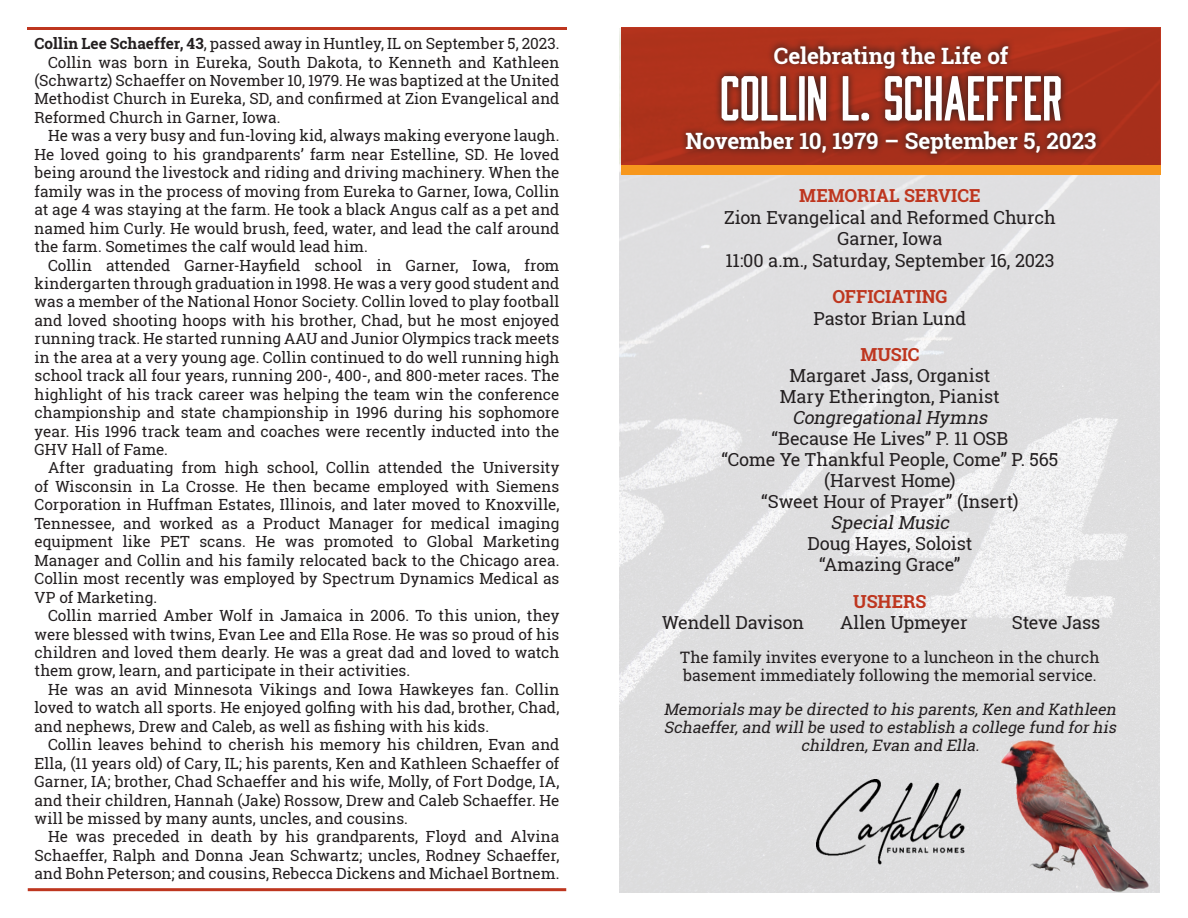
<style>
.page{position:relative;width:1188px;height:918px;background:#fff}
.page>*{position:absolute;margin:0;border:0;box-sizing:border-box;transform-origin:0 0}
.t1{font:58.5px "Abolition Round";color:#fff}
.t2{font:700 22.5px "Roboto Slab";letter-spacing:-.01em;color:#fff}
.t3{font:18px "Roboto Slab";letter-spacing:-.01em;color:#231f20}
.t4{font:700 18px "Roboto Slab";color:#be361f}
.t5{font:italic 18px "Roboto Slab";color:#231f20}
.t6{font:italic 15.75px/18px "Roboto Slab";color:#231f20;text-align:center}
.t7{font:15.75px/18px "Roboto Slab";letter-spacing:-.005em;color:#231f20}
.t8{font:15.3px/18.5px "Roboto Slab";color:#231f20;text-align:justify}
.s1{font-weight:700}
</style>
<div class="page">
<img style="left:620px;top:28px;width:540px;height:864px">
<hr style="left:28px;top:888px;width:538px;height:3px;background:#be361f">
<hr style="left:27px;top:27px;width:540px;height:3px;background:#be361f">
<div style="left:621px;top:27px;width:540px;height:140px;background:#ad321b"></div>
<svg style="left:679px;top:38px;width:423px;height:122px"></svg>
<img style="left:817px;top:780px;width:148px;height:85px">
<img style="left:991px;top:727px;width:169px;height:166px">
<div style="left:621px;top:165px;width:540px;height:10px;background:#f7971d"></div>
<p class="t8" style="left:35px;top:34px;width:526px"><span class="s1">Collin Lee Schaeffer, 43</span>, passed away in Huntley, IL on September 5, 2023.</p>
<p class="t8" style="left:35px;top:53px;width:526px;text-indent:13px">Collin was born in Eureka, South Dakota, to Kenneth and Kathleen (Schwartz) Schaeffer on November 10, 1979. He was baptized at the United Methodist Church in Eureka, SD, and confirmed at Zion Evangelical and Reformed Church in Garner, Iowa.</p>
<p class="t8" style="left:35px;top:126px;width:526px;text-indent:13px">He was a very busy and fun-loving kid, always making everyone laugh.<br>He loved going to his grandparents’ farm near Estelline, SD. He loved being around the livestock and riding and driving machinery. When the family was in the process of moving from Eureka to Garner, Iowa, Collin at age 4 was staying at the farm. He took a black Angus calf as a pet and named him Curly. He would brush, feed, water, and lead the calf around the farm. Sometimes the calf would lead him.</p>
<p class="t8" style="left:35px;top:256px;width:526px;text-indent:13px">Collin attended Garner-Hayfield school in Garner, Iowa, from kindergarten through graduation in 1998. He was a very good student and was a member of the National Honor Society. Collin loved to play football and loved shooting hoops with his brother, Chad, but he most enjoyed running track. He started running AAU and Junior Olympics track meets in the area at a very young age. Collin continued to do well running high school track all four years, running 200-, 400-, and 800-meter races. The highlight of his track career was helping the team win the conference championship and state championship in 1996 during his sophomore year. His 1996 track team and coaches were recently inducted into the GHV Hall of Fame.</p>
<p class="t8" style="left:35px;top:459px;width:526px;text-indent:13px">After graduating from high school, Collin attended the University of Wisconsin in La Crosse. He then became employed with Siemens Corporation in Huffman Estates, Illinois, and later moved to Knoxville, Tennessee, and worked as a Product Manager for medical imaging equipment like PET scans. He was promoted to Global Marketing Manager and Collin and his family relocated back to the Chicago area.<br>Collin most recently was employed by Spectrum Dynamics Medical as VP of Marketing.</p>
<p class="t8" style="left:35px;top:606px;width:526px;text-indent:13px">Collin married Amber Wolf in Jamaica in 2006. To this union, they were blessed with twins, Evan Lee and Ella Rose. He was so proud of his children and loved them dearly. He was a great dad and loved to watch them grow, learn, and participate in their activities.</p>
<p class="t8" style="left:35px;top:680px;width:526px;text-indent:13px">He was an avid Minnesota Vikings and Iowa Hawkeyes fan. Collin loved to watch all sports. He enjoyed golfing with his dad, brother, Chad, and nephews, Drew and Caleb, as well as fishing with his kids.</p>
<p class="t8" style="left:35px;top:735px;width:526px;text-indent:13px">Collin leaves behind to cherish his memory his children, Evan and Ella, (11 years old) of Cary, IL; his parents, Ken and Kathleen Schaeffer of Garner, IA; brother, Chad Schaeffer and his wife, Molly, of Fort Dodge, IA, and their children, Hannah (Jake) Rossow, Drew and Caleb Schaeffer. He will be missed by many aunts, uncles, and cousins.</p>
<p class="t8" style="left:35px;top:828px;width:526px;text-indent:13px">He was preceded in death by his grandparents, Floyd and Alvina Schaeffer, Ralph and Donna Jean Schwartz; uncles, Rodney Schaeffer, and Bohn Peterson; and cousins, Rebecca Dickens and Michael Bortnem.</p>
<p class="t2" style="left:774px;top:40px;width:236px">Celebrating the Life of</p>
<p class="t1" style="left:720px;top:62px;width:344px">COLLIN L. SCHAEFFER</p>
<p class="t2" style="left:686px;top:125px;width:412px">November 10, 1979 – September 5, 2023</p>
<p class="t4" style="left:799px;top:183px;width:183px">MEMORIAL SERVICE</p>
<p class="t3" style="left:724px;top:205px;width:333px">Zion Evangelical and Reformed Church</p>
<p class="t3" style="left:837px;top:226px;width:107px">Garner, Iowa</p>
<p class="t3" style="left:725px;top:248px;width:331px">11:00 a.m., Saturday, September 16, 2023</p>
<p class="t4" style="left:832px;top:285px;width:116px">OFFICIATING</p>
<p class="t3" style="left:814px;top:306px;width:154px">Pastor Brian Lund</p>
<p class="t4" style="left:860px;top:342px;width:61px">MUSIC</p>
<p class="t3" style="left:789px;top:363px;width:202px">Margaret Jass, Organist</p>
<p class="t3" style="left:780px;top:384px;width:221px">Mary Etherington, Pianist</p>
<p class="t5" style="left:792px;top:405px;width:201px">CongregationalHymns</p>
<p class="t3" style="left:772px;top:426px;width:238px">“Because He Lives” P. 11 OSB</p>
<p class="t3" style="left:721px;top:447px;width:339px">“Come Ye Thankful People, Come” P. 565</p>
<p class="t3" style="left:824px;top:468px;width:133px">(Harvest Home)</p>
<p class="t3" style="left:761px;top:489px;width:259px">“Sweet Hour of Prayer” (Insert)</p>
<p class="t5" style="left:831px;top:510px;width:124px">SpecialMusic</p>
<p class="t3" style="left:807px;top:531px;width:167px">Doug Hayes, Soloist</p>
<p class="t3" style="left:819px;top:552px;width:143px">“Amazing Grace”</p>
<p class="t4" style="left:853px;top:589px;width:75px">USHERS</p>
<p class="t3" style="left:662px;top:610px;width:143px">Wendell Davison</p>
<p class="t3" style="left:840px;top:610px;width:129px">Allen Upmeyer</p>
<p class="t3" style="left:1012px;top:610px;width:90px">Steve Jass</p>
<p class="t7" style="left:680px;top:648px;width:421px">The family invites everyone to a luncheon in the church basement immediately following the memorial service.</p>
<p class="t6" style="left:664px;top:700px;width:458px">Memorials may be directed to his parents,Ken and Kathleen<br>Schaeffer,and willbe used to establish a college fund forhis children,Evan and Ella.</p>
</div>
